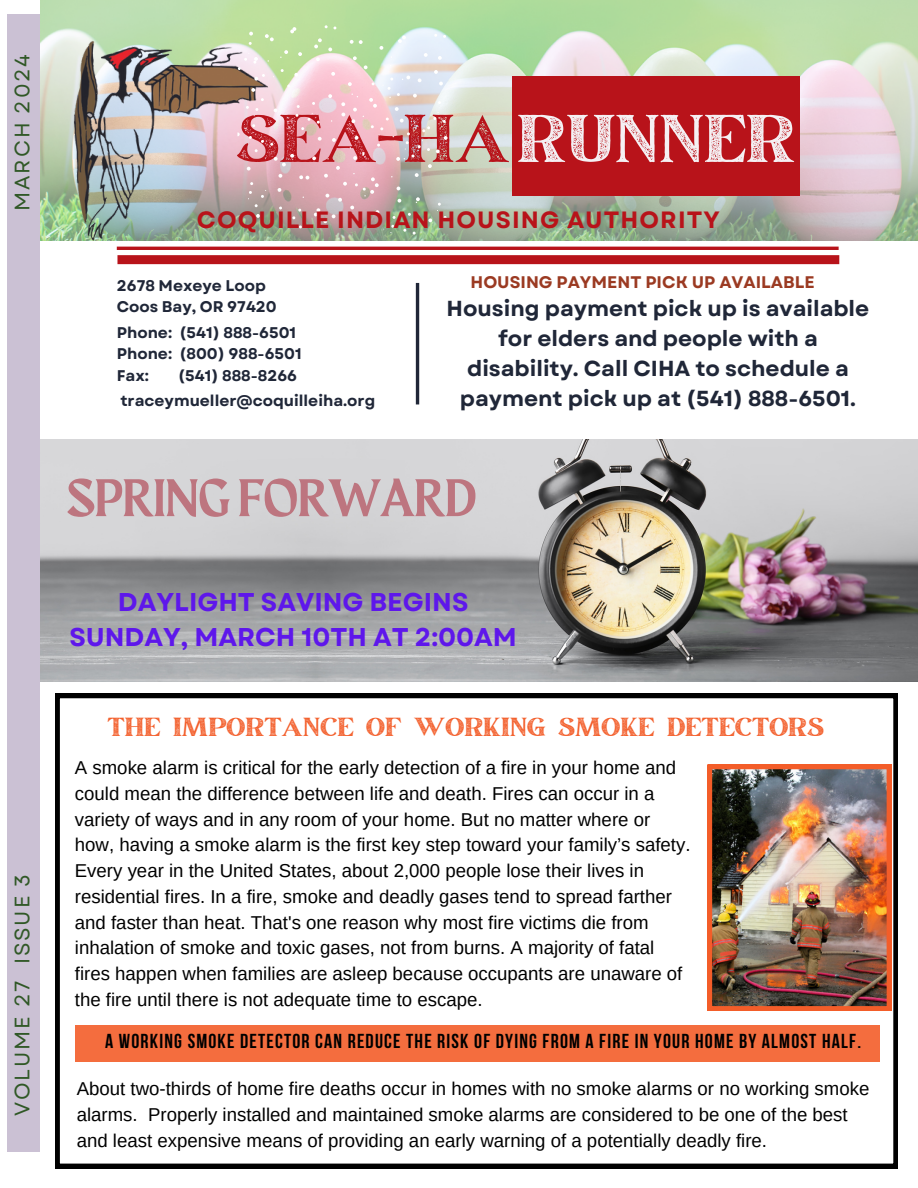
<style>
.page{position:relative;width:918px;height:1188px;background:#fff}
.page>*{position:absolute;margin:0;border:0;box-sizing:border-box;transform-origin:0 0}
.t1{font:80.4px "March Rough";color:#b8131a}
.t2{font:52.95px "Maragsa Display";color:#bd757f}
.t3{font:31.2px "March Rough";color:#f35d29}
.t4{font:700 25.65px/35.8px "Garet";color:#5e17eb;text-align:center}
.t5{font:700 23.55px "Garet";letter-spacing:.045em;color:#b8131a}
.t6{font:700 21.75px/29.8px "Garet";color:#202738;text-align:center}
.t7{font:20.85px "Garet";letter-spacing:.09em;color:#305826}
.t8{font:700 20.1px "Bebas Neue";letter-spacing:.06em;color:#000}
.t9{font:18.6px/25.8px "Arimo";color:#000}
.t10{font:700 16.8px "Garet";color:#9b3a22}
.t11{font:700 15.45px "Garet";color:#202738}
.s1{color:#f5f0f3}
</style>
<div class="page">
<img style="left:40px;top:0;width:878px;height:241px">
<hr style="left:117px;top:247px;width:722px;height:3px;background:#b8131a">
<div style="left:117px;top:255px;width:722px;height:9px;background:#b8131a"></div>
<img style="left:71px;top:38px;width:199px;height:203px">
<div style="left:512px;top:76px;width:287px;height:119px;background:#b8131a"></div>
<hr style="left:416px;top:283px;width:3px;height:121px;background:#202738">
<img style="left:237px;top:25px;width:211px;height:210px">
<svg style="left:55px;top:694px;width:843px;height:474px"></svg>
<img style="left:708px;top:765px;width:183px;height:246px">
<div style="left:75px;top:1026px;width:805px;height:36px;background:#f46d3e"></div>
<img style="left:40px;top:439px;width:878px;height:243px">
<div style="left:8px;top:14px;width:32px;height:1137px;background:#cbc1d4"></div>
<p class="t7" style="left:7px;top:211px;width:159px;rotate:-90deg">MARCH 2024</p>
<h6 class="t7" style="left:7px;top:1116px;width:244px;rotate:-90deg">VOLUME 27 ISSUE 3</h6>
<h5 class="t1" style="left:237px;top:102px;width:561px">SEA-HA<span class="s1">RUNNER</span></h5>
<h1 class="t5" style="left:197px;top:203px;width:524px">COQUILLE INDIAN HOUSING AUTHORITY</h1>
<p class="t11" style="left:117px;top:274px;width:151px">2678 Mexeye Loop</p>
<p class="t11" style="left:117px;top:296px;width:161px">Coos Bay, OR 97420</p>
<p class="t11" style="left:117px;top:321px;width:57px">Phone:</p>
<p class="t11" style="left:179px;top:321px;width:118px">(541) 888-6501</p>
<p class="t11" style="left:117px;top:343px;width:57px">Phone:</p>
<p class="t11" style="left:179px;top:343px;width:124px">(800) 988-6501</p>
<p class="t11" style="left:117px;top:364px;width:34px">Fax:</p>
<p class="t11" style="left:178px;top:364px;width:121px">(541) 888-8266</p>
<p class="t11" style="left:120px;top:390px;width:256px">traceymueller@coquilleiha.org</p>
<h1 class="t10" style="left:471px;top:270px;width:346px">HOUSING PAYMENT PICK UP AVAILABLE</h1>
<h4 class="t6" style="left:447px;top:294px;width:424px">Housing payment pick up is available for elders and people with a disability. Call CIHA to schedule a payment pick up at (541) 888-6501.</h4>
<h3 class="t2" style="left:67px;top:475px;width:411px">SPRING FORWARD</h3>
<p class="t4" style="left:69px;top:584px;width:449px">DAYLIGHT SAVING BEGINS<br>SUNDAY, MARCH 10TH AT 2:00AM</p>
<h2 class="t3" style="left:108px;top:712px;width:718px">THE IMPORTANCE OF WORKING SMOKE DETECTORS</h2>
<h6 class="t9" style="left:75px;top:755px;width:617px">A smoke alarm is critical for the early detection of a fire in your home and could mean the difference between life and death. Fires can occur in a variety of ways and in any room of your home. But no matter where or how, having a smoke alarm is the first key step toward your family’s safety.</h6>
<p class="t9" style="left:75px;top:858px;width:609px">Every year in the United States, about 2,000 people lose their lives in residential fires. In a fire, smoke and deadly gases tend to spread farther and faster than heat. That's one reason why most fire victims die from inhalation of smoke and toxic gases, not from burns. A majority of fatal fires happen when families are asleep because occupants are unaware of the fire until there is not adequate time to escape.</p>
<p class="t8" style="left:105px;top:1033px;width:757px">A WORKING SMOKE DETECTOR CAN REDUCE THE RISK OF DYING FROM A FIRE IN YOUR HOME BY ALMOST HALF.</p>
<p class="t9" style="left:77px;top:1076px;width:794px">About two-thirds of home fire deaths occur in homes with no smoke alarms or no working smoke alarms. Properly installed and maintained smoke alarms are considered to be one of the best and least expensive means of providing an early warning of a potentially deadly fire.</p>
</div>
